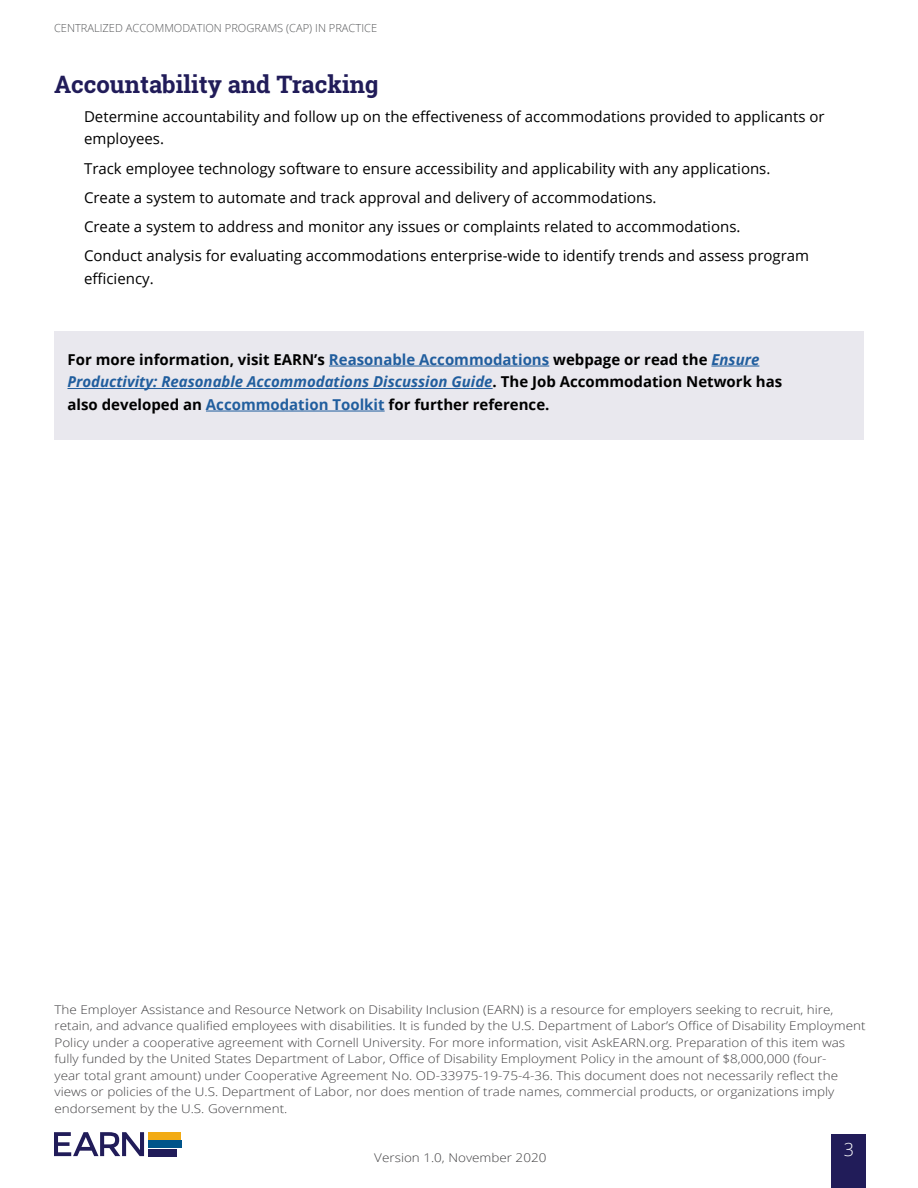
<style>
.page{position:relative;width:918px;height:1188px;background:#fff}
.page>*{position:absolute;margin:0;border:0;box-sizing:border-box;transform-origin:0 0}
.HEADING1{font:700 24px "Roboto Slab";color:#211c59}
.t1{font:300 18px "Open Sans";color:#fff}
.body{font:15px/22.5px "Open Sans";color:#000}
.t2{font:700 15px/22.5px "Open Sans";color:#000}
.t3{font:300 12px/16.5px "Open Sans";color:#414042;scale:1.12 1}
.t4{font:300 11.1px "Open Sans";color:#58595b}
.s1{color:#215e9e}
.s2{font-style:italic;color:#215e9e}
</style>
<div class="page">
<div style="left:148px;top:1132px;width:33px;height:7px;background:#f2ab14"></div>
<div style="left:148px;top:1141px;width:34px;height:7px;background:#00548a"></div>
<div style="left:148px;top:1149px;width:29px;height:7px;background:#211c59"></div>
<svg style="left:54px;top:1132px;width:90px;height:24px"></svg>
<div style="left:832px;top:1134px;width:34px;height:54px;background:#211c59"></div>
<div style="left:54px;top:331px;width:810px;height:108px;background:#e9e8ee"></div>
<hr style="left:329px;top:366px;width:220px;height:1px;background:#215e9e">
<hr style="left:711px;top:366px;width:48px;height:1px;background:#215e9e">
<hr style="left:68px;top:388px;width:425px;height:1px;background:#215e9e">
<hr style="left:206px;top:411px;width:179px;height:1px;background:#215e9e">
<p class="t4" style="left:54px;top:20px;width:325px">CENTRALIZED ACCOMMODATION PROGRAMS (CAP) IN PRACTICE</p>
<p class="HEADING1" style="left:54px;top:67px;width:326px">Accountability and Tracking</p>
<p class="body" style="left:84px;top:105px;width:742px">Determine accountability and follow up on the effectiveness of accommodations provided to applicants or employees.</p>
<p class="body" style="left:84px;top:157px;width:688px">Track employee technology software to ensure accessibility and applicability with any applications.</p>
<p class="body" style="left:84px;top:186px;width:574px">Create a system to automate and track approval and delivery of accommodations.</p>
<p class="body" style="left:84px;top:215px;width:658px">Create a system to address and monitor any issues or complaints related to accommodations.</p>
<p class="body" style="left:84px;top:244px;width:727px">Conduct analysis for evaluating accommodations enterprise-wide to identify trends and assess program efficiency.</p>
<p class="t2" style="left:68px;top:348px;width:716px">For more information, visit EARN’s <span class="s1">Reasonable Accommodations</span> webpage or read the <span class="s2">Ensure<br>Productivity: Reasonable Accommodations Discussion Guide</span>. The Job Accommodation Network has also developed an <span class="s1">Accommodation Toolkit</span> for further reference.</p>
<p class="t3" style="left:55px;top:1001px;width:726px">The Employer Assistance and Resource Network on Disability Inclusion (EARN) is a resource for employers seeking to recruit, hire, retain, and advance qualified employees with disabilities. It is funded by the U.S. Department of Labor’s Office of Disability Employment Policy under a cooperative agreement with Cornell University. For more information, visit AskEARN.org. Preparation of this item was fully funded by the United States Department of Labor, Office of Disability Employment Policy in the amount of $8,000,000 (four-<br>year total grant amount) under Cooperative Agreement No. OD-33975-19-75-4-36. This document does not necessarily reflect the views or policies of the U.S. Department of Labor, nor does mention of trade names, commercial products, or organizations imply endorsement by the U.S. Government.</p>
<p class="t3" style="left:374px;top:1149px;width:155px">Version 1.0, November 2020</p>
<h2 class="t1" style="left:844px;top:1138px;width:12px">3</h2>
</div>
